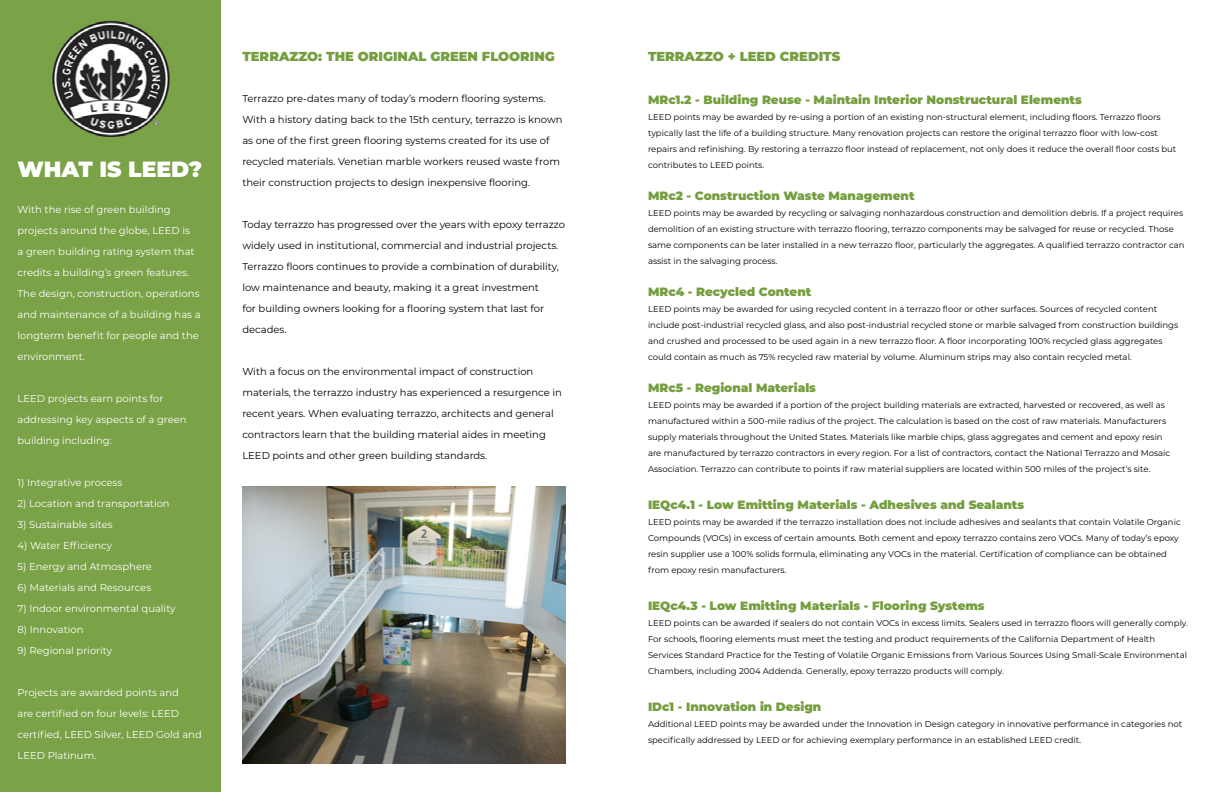
<style>
.page{position:relative;width:1224px;height:792px;background:#fff}
.page>*{position:absolute;margin:0;border:0;box-sizing:border-box;transform-origin:0 0}
.t1{font:900 22px "Montserrat";color:#fff}
.t2{font:900 13px "Montserrat";color:#759e3f}
.t3{font:900 12px "Montserrat";color:#759e3f}
.t4{font:10px/21px "Montserrat";color:#000}
.t5{font:10px/21px "Montserrat";color:#fff}
.t6{font:8.5px/16px "Montserrat";color:#000}
</style>
<div class="page">
<div style="left:0;top:0;width:221px;height:792px;background:#7aa247"></div>
<img style="left:52px;top:21px;width:118px;height:116px">
<img style="left:242px;top:486px;width:323px;height:277px">
<h1 class="t1" style="left:18px;top:153px;width:186px">WHAT IS LEED?</h1>
<p class="t5" style="left:18px;top:198px;width:185px">With the rise of green building projects around the globe, LEED is<br>a green building rating system that credits a building’s green features.<br>The design, construction, operations and maintenance of a building has a longterm benefit for people and the environment.</p>
<p class="t5" style="left:18px;top:387px;width:171px">LEED projects earn points for addressing key aspects of a green building including:</p>
<p class="t5" style="left:18px;top:471px;width:106px">1) Integrative process</p>
<p class="t5" style="left:18px;top:492px;width:154px">2) Location and transportation</p>
<p class="t5" style="left:18px;top:513px;width:97px">3) Sustainable sites</p>
<p class="t5" style="left:18px;top:534px;width:96px">4) Water Efficiency</p>
<p class="t5" style="left:18px;top:555px;width:136px">5) Energy and Atmosphere</p>
<p class="t5" style="left:18px;top:576px;width:135px">6) Materials and Resources</p>
<p class="t5" style="left:18px;top:597px;width:160px">7) Indoor environmental quality</p>
<p class="t5" style="left:18px;top:618px;width:67px">8) Innovation</p>
<p class="t5" style="left:18px;top:639px;width:96px">9) Regional priority</p>
<p class="t5" style="left:18px;top:681px;width:186px">Projects are awarded points and<br>are certified on four levels: LEED certified, LEED Silver, LEED Gold and<br>LEED Platinum.</p>
<h2 class="t2" style="left:242px;top:46px;width:314px">TERRAZZO: THE ORIGINAL GREEN FLOORING</h2>
<p class="t4" style="left:242px;top:88px;width:322px">Terrazzo pre-dates many of today’s modern flooring systems.<br>With a history dating back to the 15th century, terrazzo is known as one of the first green flooring systems created for its use of recycled materials. Venetian marble workers reused waste from their construction projects to design inexpensive flooring.</p>
<p class="t4" style="left:242px;top:214px;width:324px">Today terrazzo has progressed over the years with epoxy terrazzo widely used in institutional, commercial and industrial projects.<br>Terrazzo floors continues to provide a combination of durability, low maintenance and beauty, making it a great investment<br>for building owners looking for a flooring system that last for decades.</p>
<p class="t4" style="left:242px;top:361px;width:321px">With a focus on the environmental impact of construction materials, the terrazzo industry has experienced a resurgence in recent years. When evaluating terrazzo, architects and general contractors learn that the building material aides in meeting LEED points and other green building standards.</p>
<h2 class="t2" style="left:648px;top:46px;width:194px">TERRAZZO + LEED CREDITS</h2>
<h3 class="t3" style="left:648px;top:91px;width:435px">MRc1.2 - Building Reuse - Maintain Interior Nonstructural Elements</h3>
<p class="t6" style="left:648px;top:109px;width:530px">LEED points may be awarded by re-using a portion of an existing non-structural element, including floors. Terrazzo floors typically last the life of a building structure. Many renovation projects can restore the original terrazzo floor with low-cost repairs and refinishing. By restoring a terrazzo floor instead of replacement, not only does it reduce the overall floor costs but contributes to LEED points.</p>
<h3 class="t3" style="left:648px;top:187px;width:268px">MRc2 - Construction Waste Management</h3>
<p class="t6" style="left:648px;top:205px;width:538px">LEED points may be awarded by recycling or salvaging nonhazardous construction and demolition debris. If a project requires demolition of an existing structure with terrazzo flooring, terrazzo components may be salvaged for reuse or recycled. Those same components can be later installed in a new terrazzo floor, particularly the aggregates. A qualified terrazzo contractor can assist in the salvaging process.</p>
<h3 class="t3" style="left:648px;top:283px;width:165px">MRc4 - Recycled Content</h3>
<p class="t6" style="left:648px;top:301px;width:532px">LEED points may be awarded for using recycled content in a terrazzo floor or other surfaces. Sources of recycled content include post-industrial recycled glass, and also post-industrial recycled stone or marble salvaged from construction buildings and crushed and processed to be used again in a new terrazzo floor. A floor incorporating 100% recycled glass aggregates could contain as much as 75% recycled raw material by volume. Aluminum strips may also contain recycled metal.</p>
<h3 class="t3" style="left:648px;top:379px;width:170px">MRc5 - Regional Materials</h3>
<p class="t6" style="left:648px;top:397px;width:524px">LEED points may be awarded if a portion of the project building materials are extracted, harvested or recovered, as well as manufactured within a 500-mile radius of the project. The calculation is based on the cost of raw materials. Manufacturers supply materials throughout the United States. Materials like marble chips, glass aggregates and cement and epoxy resin are manufactured by terrazzo contractors in every region. For a list of contractors, contact the National Terrazzo and Mosaic Association. Terrazzo can contribute to points if raw material suppliers are located within 500 miles of the project’s site.</p>
<h3 class="t3" style="left:648px;top:496px;width:378px">IEQc4.1 - Low Emitting Materials - Adhesives and Sealants</h3>
<p class="t6" style="left:648px;top:514px;width:534px">LEED points may be awarded if the terrazzo installation does not include adhesives and sealants that contain Volatile Organic Compounds (VOCs) in excess of certain amounts. Both cement and epoxy terrazzo contains zero VOCs. Many of today’s epoxy resin supplier use a 100% solids formula, eliminating any VOCs in the material. Certification of compliance can be obtained from epoxy resin manufacturers.</p>
<h3 class="t3" style="left:648px;top:597px;width:338px">IEQc4.3 - Low Emitting Materials - Flooring Systems</h3>
<p class="t6" style="left:648px;top:615px;width:542px">LEED points can be awarded if sealers do not contain VOCs in excess limits. Sealers used in terrazzo floors will generally comply.<br>For schools, flooring elements must meet the testing and product requirements of the California Department of Health Services Standard Practice for the Testing of Volatile Organic Emissions from Various Sources Using Small-Scale Environmental Chambers, including 2004 Addenda. Generally, epoxy terrazzo products will comply.</p>
<h3 class="t3" style="left:648px;top:698px;width:175px">IDc1 - Innovation in Design</h3>
<p class="t6" style="left:648px;top:716px;width:536px">Additional LEED points may be awarded under the Innovation in Design category in innovative performance in categories not specifically addressed by LEED or for achieving exemplary performance in an established LEED credit.</p>
</div>
